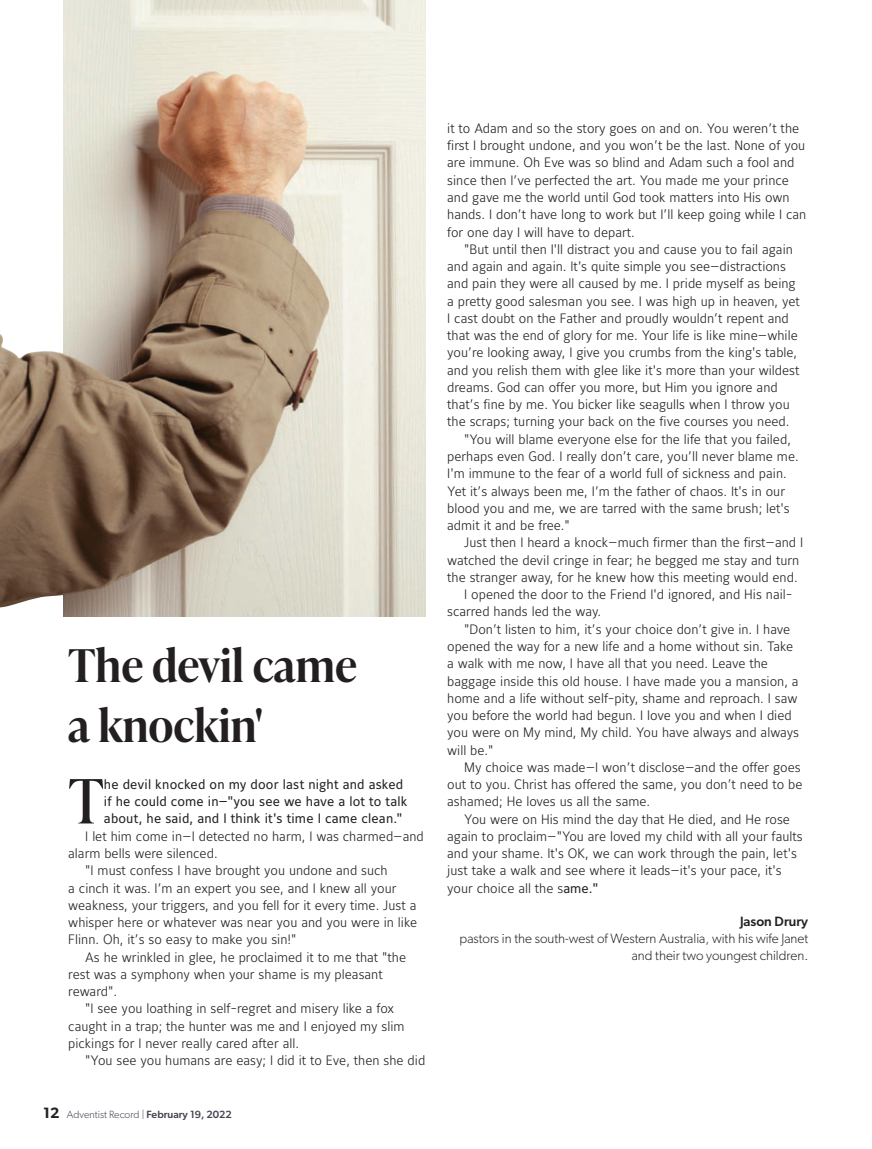
<style>
.page{position:relative;width:872px;height:1149px;background:#fff}
.page>*{position:absolute;margin:0;border:0;box-sizing:border-box;transform-origin:0 0}
.t1{font:60.9px "Ivy Presto Headline";color:#231f20}
.t2{font:600 45px/60px "Ivy Presto Headline";color:#231f20}
.t3{font:13.5px/17.2px "Maurea Light Tf";color:#231f20}
.t4{font:13.5px/17.2px "Maurea Regular Lf";letter-spacing:.01em;color:#231f20}
.t5{font:300 13.5px/16.5px "Gibson";color:#231f20;text-align:right}
.t6{font:500 13.5px "Gibson";color:#231f20}
.t7{font:300 10.5px "Gibson";color:#444250}
.s1{font-weight:600;font-size:15px;color:#231f20}
.s2{font-weight:500}
.s3{font-family:"Maurea Regular Lf"}
</style>
<div class="page">
<img style="left:64px;top:0;width:361px;height:616px">
<img style="left:0;top:333px;width:131px;height:274px">
<h2 class="t2" style="left:68px;top:634px;width:290px">The devil came a knockin'</h2>
<h1 class="t1" style="left:68px;top:757px;width:37px">T</h1>
<p class="t4" style="left:104px;top:776px;width:305px">he devil knocked on my door last night and asked if he could come in—"you see we have a lot to talk about, he said, and I think it's time I came clean."</p>
<p class="t3" style="left:85px;top:827px;width:340px">I let him come in—I detected no harm, I was charmed—and</p>
<p class="t3" style="left:68px;top:845px;width:151px">alarm bells were silenced.</p>
<p class="t3" style="left:85px;top:862px;width:304px">"I must confess I have brought you undone and such</p>
<p class="t3" style="left:68px;top:879px;width:330px">a cinch it was. I’m an expert you see, and I knew all your</p>
<p class="t3" style="left:68px;top:896px;width:349px">weakness, your triggers, and you fell for it every time. Just a</p>
<p class="t3" style="left:68px;top:914px;width:350px">whisper here or whatever was near you and you were in like</p>
<p class="t3" style="left:68px;top:931px;width:230px">Flinn. Oh, it’s so easy to make you sin!"</p>
<p class="t3" style="left:85px;top:948px;width:322px">As he wrinkled in glee, he proclaimed it to me that "the</p>
<p class="t3" style="left:68px;top:965px;width:316px">rest was a symphony when your shame is my pleasant</p>
<p class="t3" style="left:68px;top:983px;width:50px">reward".</p>
<p class="t3" style="left:85px;top:1000px;width:310px">"I see you loathing in self-regret and misery like a fox</p>
<p class="t3" style="left:68px;top:1017px;width:338px">caught in a trap; the hunter was me and I enjoyed my slim</p>
<p class="t3" style="left:68px;top:1034px;width:232px">pickings for I never really cared after all.</p>
<p class="t3" style="left:85px;top:1052px;width:341px">"You see you humans are easy; I did it to Eve, then she did</p>
<p class="t7" style="left:43px;top:1107px;width:190px"><span class="s1">12</span> Adventist Record | <span class="s2">February 19, 2022</span></p>
<p class="t3" style="left:447px;top:120px;width:361px">it to Adam and so the story goes on and on. You weren’t the first I brought undone, and you won’t be the last. None of you are immune. Oh Eve was so blind and Adam such a fool and since then I’ve perfected the art. You made me your prince and gave me the world until God took matters into His own hands. I don’t have long to work but I’ll keep going while I can for one day I will have to depart.</p>
<p class="t3" style="left:464px;top:241px;width:330px">"But until then I'll distract you and cause you to fail again</p>
<p class="t3" style="left:447px;top:258px;width:340px">and again and again. It's quite simple you see—distractions</p>
<p class="t3" style="left:447px;top:276px;width:350px">and pain they were all caused by me. I pride myself as being</p>
<p class="t3" style="left:447px;top:293px;width:354px">a pretty good salesman you see. I was high up in heaven, yet</p>
<p class="t3" style="left:447px;top:310px;width:343px">I cast doubt on the Father and proudly wouldn’t repent and</p>
<p class="t3" style="left:447px;top:327px;width:352px">that was the end of glory for me. Your life is like mine—while</p>
<p class="t3" style="left:447px;top:345px;width:351px">you’re looking away, I give you crumbs from the king's table,</p>
<p class="t3" style="left:447px;top:362px;width:354px">and you relish them with glee like it's more than your wildest</p>
<p class="t3" style="left:447px;top:379px;width:332px">dreams. God can offer you more, but Him you ignore and</p>
<p class="t3" style="left:447px;top:396px;width:344px">that’s fine by me. You bicker like seagulls when I throw you</p>
<p class="t3" style="left:447px;top:414px;width:344px">the scraps; turning your back on the five courses you need.</p>
<p class="t3" style="left:464px;top:431px;width:328px">"You will blame everyone else for the life that you failed,</p>
<p class="t3" style="left:447px;top:448px;width:353px">perhaps even God. I really don’t care, you’ll never blame me.</p>
<p class="t3" style="left:447px;top:465px;width:341px">I'm immune to the fear of a world full of sickness and pain.</p>
<p class="t3" style="left:447px;top:483px;width:339px">Yet it’s always been me, I’m the father of chaos. It's in our</p>
<p class="t3" style="left:447px;top:500px;width:344px">blood you and me, we are tarred with the same brush; let's</p>
<p class="t3" style="left:447px;top:517px;width:124px">admit it and be free."</p>
<p class="t3" style="left:464px;top:534px;width:340px">Just then I heard a knock—much firmer than the first—and I</p>
<p class="t3" style="left:447px;top:552px;width:353px">watched the devil cringe in fear; he begged me stay and turn</p>
<p class="t3" style="left:447px;top:569px;width:352px">the stranger away, for he knew how this meeting would end.</p>
<p class="t3" style="left:464px;top:586px;width:330px">I opened the door to the Friend I'd ignored, and His nail-</p>
<p class="t3" style="left:447px;top:603px;width:155px">scarred hands led the way.</p>
<p class="t3" style="left:464px;top:621px;width:327px">"Don’t listen to him, it’s your choice don’t give in. I have</p>
<p class="t3" style="left:447px;top:638px;width:347px">opened the way for a new life and a home without sin. Take</p>
<p class="t3" style="left:447px;top:655px;width:322px">a walk with me now, I have all that you need. Leave the</p>
<p class="t3" style="left:447px;top:672px;width:353px">baggage inside this old house. I have made you a mansion, a</p>
<p class="t3" style="left:447px;top:690px;width:352px">home and a life without self-pity, shame and reproach. I saw</p>
<p class="t3" style="left:447px;top:707px;width:346px">you before the world had begun. I love you and when I died</p>
<p class="t3" style="left:447px;top:724px;width:353px">you were on My mind, My child. You have always and always</p>
<p class="t3" style="left:447px;top:741px;width:48px">will be."</p>
<p class="t3" style="left:464px;top:759px;width:338px">My choice was made—I won’t disclose—and the offer goes</p>
<p class="t3" style="left:447px;top:776px;width:357px">out to you. Christ has offered the same, you don’t need to be</p>
<p class="t3" style="left:447px;top:793px;width:204px">ashamed; He loves us all the same.</p>
<p class="t3" style="left:464px;top:810px;width:327px">You were on His mind the day that He died, and He rose</p>
<p class="t3" style="left:447px;top:828px;width:357px">again to proclaim—"You are loved my child with all your faults</p>
<p class="t3" style="left:447px;top:845px;width:351px">and your shame. It's OK, we can work through the pain, let's</p>
<p class="t3" style="left:447px;top:862px;width:336px">just take a walk and see where it leads—it's your pace, it's</p>
<p class="t3" style="left:447px;top:879px;width:153px">your choice all the s<span class="s3">ame."</span></p>
<p class="t6" style="left:740px;top:913px;width:70px">Jason Drury</p>
<p class="t5" style="left:459px;top:929px;width:350px">pastors in the south-west of Western Australia, with his wife Janet and their two youngest children.</p>
</div>
